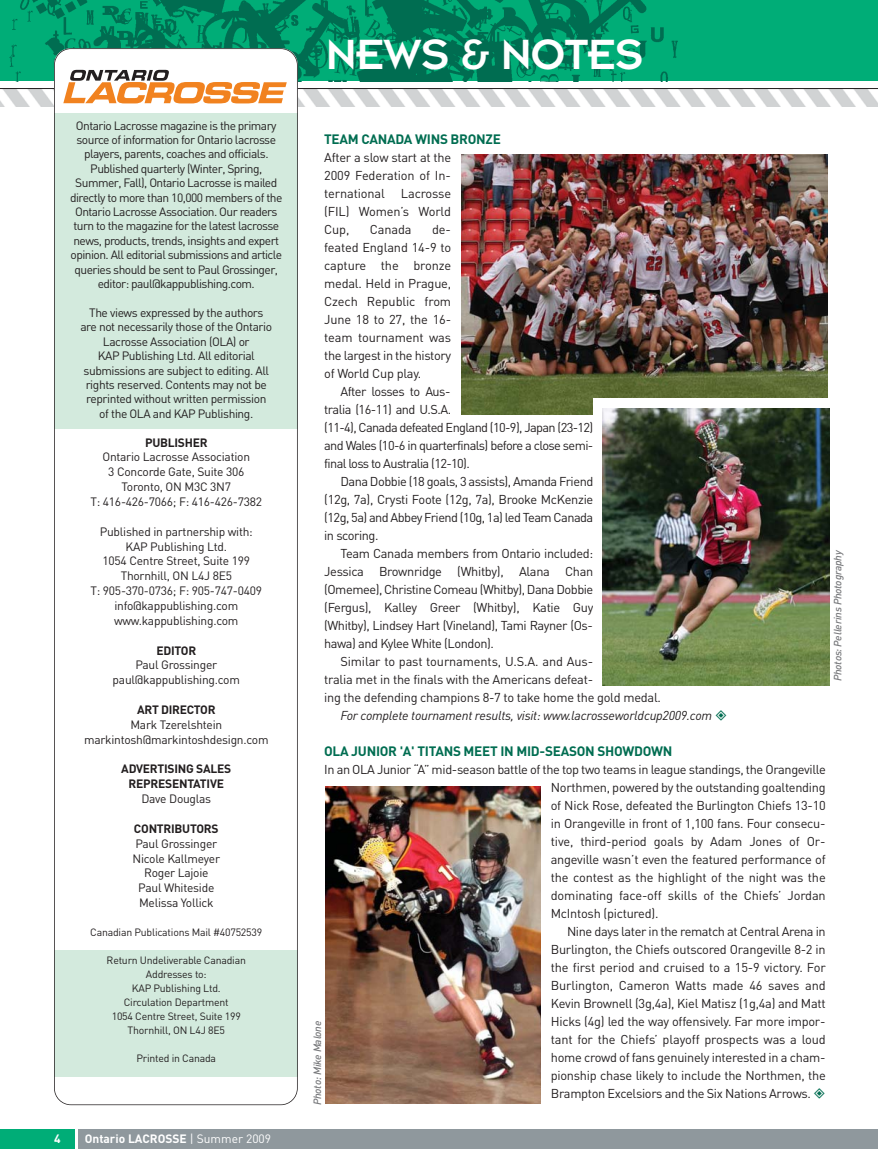
<style>
.page{position:relative;width:878px;height:1175px;background:#fff}
.page>*{position:absolute;margin:0;border:0;box-sizing:border-box;transform-origin:0 0}
.t1{font:46.5px "Insignia";letter-spacing:-.02em;color:#fff}
.t2{font:700 13.5px "DIN";letter-spacing:-.02em;color:#006d51}
.t3{font:12.75px/18px "DIN";letter-spacing:-.025em;color:#231f20;text-align:justify}
.t4{font:12.75px/18px "DIN";letter-spacing:-.05em;color:#231f20}
.t5{font:italic 12.75px "DIN";letter-spacing:-.02em;color:#231f20}
.t6{font:12px/14.4px "DIN";letter-spacing:-.035em;color:#231f20;text-align:center}
.t7{font:700 12px/14.9px "DIN";letter-spacing:-.02em;color:#231f20;text-align:center}
.t8{font:700 12px "DIN";color:#fff}
.t9{font:10.5px/14px "DIN";letter-spacing:-.02em;color:#231f20;text-align:center}
.t10{font:italic 500 10.5px "DIN";letter-spacing:-.02em;color:#77787b}
.s1{font-weight:400}
</style>
<div class="page">
<div style="left:0;top:0;width:877px;height:81px;background:#00ad77"></div>
<img style="left:9px;top:0;width:669px;height:81px">
<img style="left:0;top:89px;width:878px;height:17px">
<hr style="left:0;top:88px;width:878px;height:1px;background:#231f20">
<div style="left:0;top:1129px;width:75px;height:20px;background:#00ad77"></div>
<div style="left:79px;top:1129px;width:799px;height:20px;background:#8f989d"></div>
<div style="left:54px;top:48px;width:244px;height:1057px;background:#fff;border-radius:16px"></div>
<div style="left:54px;top:113px;width:244px;height:316px;background:#d3eadd"></div>
<div style="left:54px;top:950px;width:244px;height:126px;background:#d3eadd"></div>
<div style="left:54px;top:48px;width:244px;height:1057px;border:2px solid #231f20;border-radius:17px"></div>
<svg style="left:63px;top:70px;width:224px;height:33px"></svg>
<img style="left:461px;top:155px;width:366px;height:259px">
<div style="left:593px;top:398px;width:239px;height:288px;background:#fff"></div>
<img style="left:602px;top:408px;width:227px;height:277px">
<img style="left:325px;top:787px;width:215px;height:316px">
<p class="t6" style="left:70px;top:119px;width:214px">Ontario Lacrosse magazine is the primary source of information for Ontario lacrosse players, parents, coaches and officials.<br>Published quarterly (Winter, Spring, Summer, Fall), Ontario Lacrosse is mailed directly to more than 10,000 members of the Ontario Lacrosse Association. Our readers turn to the magazine for the latest lacrosse news, products, trends, insights and expert opinion. All editorial submissions and article queries should be sent to Paul Grossinger, editor: paul@kappublishing.com.</p>
<p class="t6" style="left:80px;top:307px;width:193px">The views expressed by the authors are not necessarily those of the Ontario Lacrosse Association (OLA) or<br>KAP Publishing Ltd. All editorial submissions are subject to editing. All rights reserved. Contents may not be reprinted without written permission of the OLA and KAP Publishing.</p>
<p class="t7" style="left:145px;top:435px;width:64px">PUBLISHER</p>
<p class="t6" style="left:90px;top:451px;width:173px;line-height:14.9px">Ontario Lacrosse Association<br>3 Concorde Gate, Suite 306<br>Toronto, ON M3C 3N7<br>T: 416-426-7066; F: 416-426-7382</p>
<p class="t6" style="left:90px;top:525px;width:173px;line-height:14.9px">Published in partnership with:<br>KAP Publishing Ltd.<br>1054 Centre Street, Suite 199<br>Thornhill, ON L4J 8E5<br>T: 905-370-0736; F: 905-747-0409 info@kappublishing.com www.kappublishing.com</p>
<p class="t7" style="left:156px;top:643px;width:41px">EDITOR</p>
<p class="t6" style="left:113px;top:659px;width:129px;line-height:14.9px">Paul Grossinger paul@kappublishing.com</p>
<p class="t7" style="left:137px;top:702px;width:80px">ART DIRECTOR</p>
<p class="t6" style="left:84px;top:718px;width:186px;line-height:14.9px">Mark Tzerelshtein markintosh@markintoshdesign.com</p>
<p class="t7" style="left:121px;top:762px;width:112px">ADVERTISING SALES<br>REPRESENTATIVE</p>
<p class="t6" style="left:141px;top:793px;width:71px">Dave Douglas</p>
<p class="t7" style="left:134px;top:821px;width:86px">CONTRIBUTORS</p>
<p class="t6" style="left:132px;top:837px;width:89px;line-height:14.9px">Paul Grossinger<br>Nicole Kallmeyer<br>Roger Lajoie<br>Paul Whiteside<br>Melissa Yollick</p>
<p class="t9" style="left:90px;top:926px;width:173px">Canadian Publications Mail #40752539</p>
<p class="t9" style="left:107px;top:954px;width:141px">Return Undeliverable Canadian<br>Addresses to:<br>KAP Publishing Ltd.<br>Circulation Department<br>1054 Centre Street, Suite 199<br>Thornhill, ON L4J 8E5</p>
<p class="t9" style="left:136px;top:1052px;width:81px">Printed in Canada</p>
<p class="t8" style="left:54px;top:1131px;width:8px">4</p>
<p class="t8" style="left:85px;top:1131px;width:188px">Ontario LACROSSE <span class="s1">| Summer 2009</span></p>
<h1 class="t1" style="left:326px;top:40px;width:319px">NEWS &amp; NOTES</h1>
<p class="t2" style="left:324px;top:131px;width:178px">TEAM CANADA WINS BRONZE</p>
<p class="t3" style="left:324px;top:150px;width:128px">After a slow start at the 2009 Federation of In&shy;ternational</p>
<p class="t3" style="left:324px;top:186px;width:128px;text-indent:77px">Lacrosse (FIL) Women’s World Cup,</p>
<p class="t3" style="left:370px;top:222px;width:43px">Canada</p>
<p class="t3" style="left:324px;top:222px;width:128px;text-indent:108px">de&shy;feated England 14-9 to capture the bronze medal. Held in Prague, Czech Republic from June 18 to 27, the 16- team tournament was the largest in the history of World Cup play.</p>
<p class="t4" style="left:324px;top:384px;width:271px;text-indent:16px">After losses to Aus-<br>tralia (16-11) and U.S.A.<br>(11-4), Canada defeated England (10-9), Japan (23-12) and Wales (10-6 in quarterfinals) before a close semi&shy;final loss to Australia (12-10).</p>
<p class="t3" style="left:324px;top:474px;width:271px;text-indent:16px">Dana Dobbie (18 goals, 3 assists), Amanda Friend (12g, 7a), Crysti Foote (12g, 7a), Brooke McKenzie (12g, 5a) and Abbey Friend (10g, 1a) led Team Canada in scoring.</p>
<p class="t3" style="left:324px;top:546px;width:271px;text-indent:16px">Team Canada members from Ontario included:<br>Jessica Brownridge (Whitby), Alana Chan (Omemee), Christine Comeau (Whitby), Dana Dobbie (Fergus), Kalley Greer (Whitby), Katie Guy (Whitby), Lindsey Hart (Vineland), Tami Rayner (Os&shy;hawa) and Kylee White (London).</p>
<p class="t3" style="left:324px;top:654px;width:338px;text-align:left;text-indent:16px">Similar to past tournaments, U.S.A. and Aus-<br>tralia met in the finals with the Americans defeat-<br>ing the defending champions 8-7 to take home the gold medal.</p>
<p class="t5" style="left:340px;top:708px;width:373px">For complete tournament results, visit: www.lacrosseworldcup2009.com</p>
<p class="t2" style="left:324px;top:743px;width:349px">OLA JUNIOR 'A' TITANS MEET IN MID-SEASON SHOWDOWN</p>
<p class="t3" style="left:550px;top:762px;width:276px;text-indent:-226px">In an OLA Junior “A” mid-season battle of the top two teams in league standings, the Orangeville Northmen, powered by the outstanding goaltending of Nick Rose, defeated the Burlington Chiefs 13-10 in Orangeville in front of 1,100 fans. Four consecu&shy;tive, third-period goals by Adam Jones of Or&shy;angeville wasn’t even the featured performance of the contest as the highlight of the night was the dominating face-off skills of the Chiefs’ Jordan McIntosh (pictured).</p>
<p class="t3" style="left:550px;top:924px;width:276px;text-indent:16px">Nine days later in the rematch at Central Arena in Burlington, the Chiefs outscored Orangeville 8-2 in the first period and cruised to a 15-9 victory. For Burlington, Cameron Watts made 46 saves and Kevin Brownell (3g,4a), Kiel Matisz (1g,4a) and Matt Hicks (4g) led the way offensively. Far more impor&shy;tant for the Chiefs’ playoff prospects was a loud home crowd of fans genuinely interested in a cham&shy;pionship chase likely to include the Northmen, the Brampton Excelsiors and the Six Nations Arrows.</p>
<p class="t10" style="left:311px;top:1105px;width:86px;rotate:-90deg">Photo: Mike Malone</p>
<p class="t10" style="left:831px;top:681px;width:132px;rotate:-90deg">Photos: Pellerins Photography</p>
</div>
